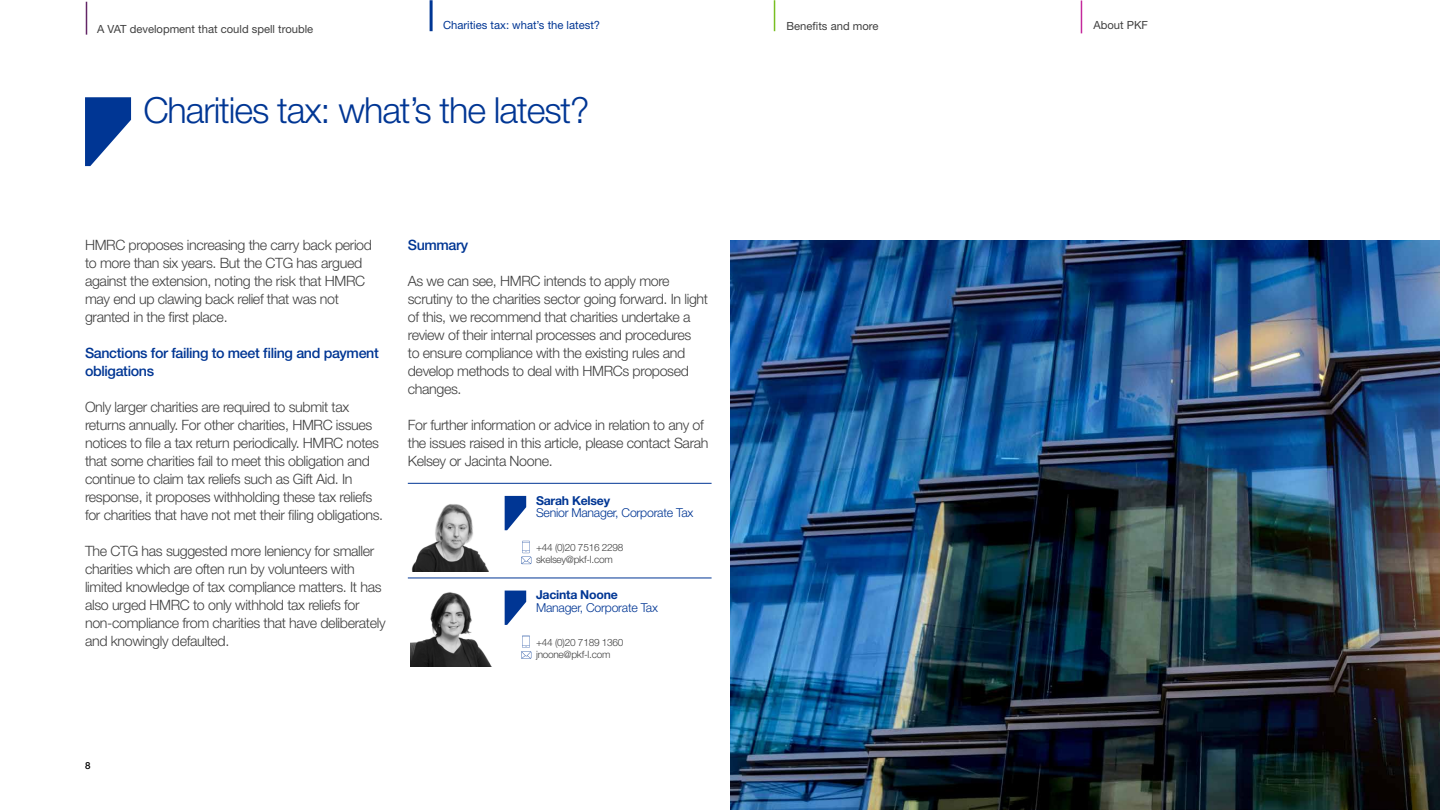
<style>
.page{position:relative;width:1440px;height:810px;background:#fff}
.page>*{position:absolute;margin:0;border:0;box-sizing:border-box;transform-origin:0 0}
.t1{font:300 36px "Helvetica Neue LT Std";letter-spacing:-.03em;color:#003694}
.t2{font:300 14.25px/18px "Helvetica Neue LT Std";letter-spacing:-.025em;color:#404040}
.t3{font:500 14.25px/18px "Helvetica Neue LT Std";letter-spacing:-.025em;color:#003694}
.t4{font:300 12.3px "Helvetica Neue LT Std";letter-spacing:-.02em;color:#003694}
.t5{font:700 12.3px "Helvetica Neue LT Std";letter-spacing:-.02em;color:#003694}
.t6{font:11.25px "Helvetica Neue LT Std";color:#404040}
.t7{font:11.25px "Helvetica Neue LT Std";color:#003694}
.t8{font:300 10.05px/12.3px "Helvetica Neue LT Std";letter-spacing:-.025em;color:#404040}
.t9{font:500 9.75px "Helvetica Neue LT Std";color:#000}
</style>
<div class="page">
<svg style="left:85px;top:97px;width:46px;height:69px"></svg>
<svg style="left:505px;top:496px;width:21px;height:34px"></svg>
<img style="left:411px;top:504px;width:78px;height:68px">
<hr style="left:408px;top:483px;width:304px;height:1px;background:#003694">
<svg style="left:505px;top:591px;width:21px;height:34px"></svg>
<svg style="left:521px;top:635px;width:10px;height:24px"></svg>
<img style="left:410px;top:592px;width:82px;height:75px">
<hr style="left:408px;top:578px;width:304px;height:1px;background:#003694">
<img style="left:731px;top:240px;width:709px;height:570px">
<hr style="left:774px;top:0;width:1px;height:31px;background:#78bf21">
<hr style="left:86px;top:2px;width:1px;height:33px;background:#632666">
<hr style="left:1081px;top:0;width:1px;height:33px;background:#c4299c">
<hr style="left:430px;top:0;width:3px;height:31px;background:#003694">
<svg style="left:521px;top:541px;width:10px;height:23px"></svg>
<p class="t6" style="left:97px;top:22px;width:218px">A VAT development that could spell trouble</p>
<p class="t7" style="left:443px;top:18px;width:159px">Charities tax: what’s the latest?</p>
<p class="t6" style="left:787px;top:19px;width:93px">Benefits and more</p>
<p class="t6" style="left:1093px;top:18px;width:56px">About PKF</p>
<h1 class="t1" style="left:143px;top:88px;width:448px">Charities tax: what’s the latest?</h1>
<p class="t2" style="left:85px;top:236px;width:289px">HMRC proposes increasing the carry back period to more than six years. But the CTG has argued against the extension, noting the risk that HMRC may end up clawing back relief that was not granted in the first place.</p>
<p class="t3" style="left:85px;top:344px;width:295px">Sanctions for failing to meet filing and payment obligations</p>
<p class="t2" style="left:85px;top:398px;width:300px">Only larger charities are required to submit tax returns annually. For other charities, HMRC issues notices to file a tax return periodically. HMRC notes that some charities fail to meet this obligation and continue to claim tax reliefs such as Gift Aid. In response, it proposes withholding these tax reliefs for charities that have not met their filing obligations.</p>
<p class="t2" style="left:85px;top:542px;width:302px">The CTG has suggested more leniency for smaller charities which are often run by volunteers with limited knowledge of tax compliance matters. It has also urged HMRC to only withhold tax reliefs for non-compliance from charities that have deliberately and knowingly defaulted.</p>
<p class="t3" style="left:408px;top:236px;width:62px">Summary</p>
<p class="t2" style="left:408px;top:272px;width:302px">As we can see, HMRC intends to apply more scrutiny to the charities sector going forward. In light of this, we recommend that charities undertake a review of their internal processes and procedures<br>to ensure compliance with the existing rules and develop methods to deal with HMRCs proposed changes.</p>
<p class="t2" style="left:408px;top:416px;width:302px">For further information or advice in relation to any of the issues raised in this article, please contact Sarah<br>Kelsey or Jacinta Noone.</p>
<p class="t5" style="left:536px;top:493px;width:76px">Sarah Kelsey</p>
<p class="t4" style="left:536px;top:505px;width:159px">Senior Manager, Corporate Tax</p>
<p class="t8" style="left:536px;top:541px;width:89px">+44 (0)20 7516 2298 skelsey@pkf-l.com</p>
<p class="t5" style="left:536px;top:587px;width:83px">Jacinta Noone</p>
<p class="t4" style="left:536px;top:600px;width:123px">Manager, Corporate Tax</p>
<p class="t8" style="left:536px;top:636px;width:89px">+44 (0)20 7189 1360 jnoone@pkf-l.com</p>
<p class="t9" style="left:85px;top:760px;width:7px">8</p>
</div>
